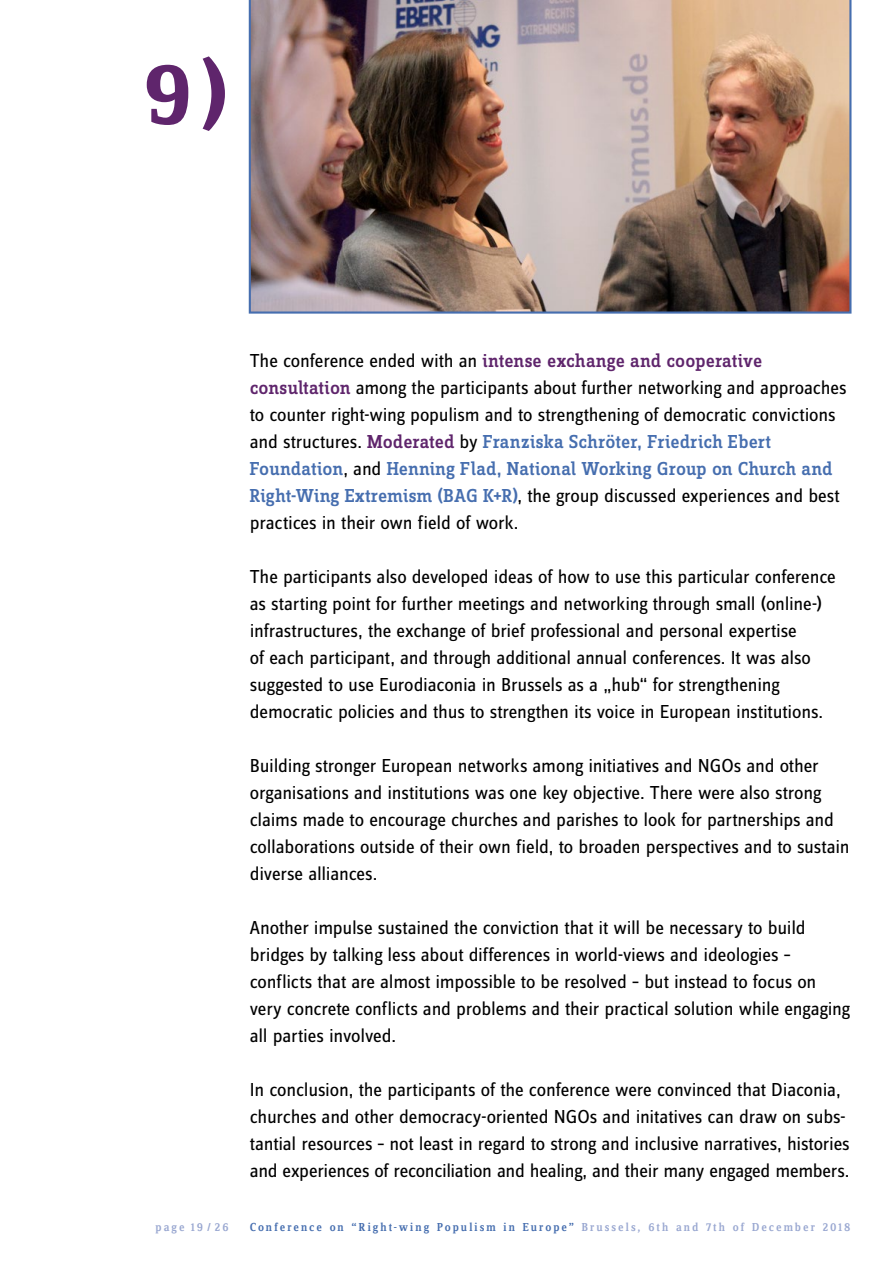
<style>
.page{position:relative;width:893px;height:1263px;background:#fff}
.page>*{position:absolute;margin:0;border:0;box-sizing:border-box;transform-origin:0 0}
.t1{font:700 90px "Zine Serif Dis";color:#5f256c}
.t2{font:19.5px/27px "Zine Sans Dis";letter-spacing:-.01em;color:#000}
.t3{font:500 19.5px/27px "Zine Slab Dis";letter-spacing:.01em;color:#466eaf}
.t4{font:500 19.5px "Zine Slab Dis";letter-spacing:.01em;color:#5f256c}
.t5{font:500 12px "Zine Serif Dis";letter-spacing:.165em;color:#466eaf}
.t6{font:500 12px "Zine Serif Dis";letter-spacing:.16em;color:#9aa8d1}
.s1{font-family:"Zine Sans Dis";font-weight:400;color:#000}
.s2{font-family:"Zine Slab Dis";font-weight:500;color:#5f256c}
.s3{color:#5f256c}
.s4{font-family:"Zine Slab Dis";font-weight:500;color:#466eaf}
.s5{color:#9aa8d1}
</style>
<div class="page">
<img style="left:249px;top:0;width:602px;height:314px">
<h1 class="t1" style="left:143px;top:47px;width:87px">9)</h1>
<p class="t4" style="left:250px;top:350px;width:514px"><span class="s1">The conference ended with an</span> intense exchange and cooperative</p>
<p class="t2" style="left:250px;top:374px;width:598px"><span class="s2">consultation</span> among the participants about further networking and approaches to counter right-wing populism and to strengthening of democratic convictions</p>
<p class="t3" style="left:250px;top:428px;width:584px"><span class="s1">and structures.</span> <span class="s3">Moderated</span> <span class="s1">by</span> Franziska Schröter, Friedrich Ebert<br>Foundation<span class="s1">, and</span> Henning Flad, National Working Group on Church and</p>
<p class="t2" style="left:250px;top:482px;width:591px"><span class="s4">Right-Wing Extremism (BAG K+R)</span>, the group discussed experiences and best practices in their own field of work.</p>
<p class="t2" style="left:250px;top:563px;width:588px">The participants also developed ideas of how to use this particular conference as starting point for further meetings and networking through small (online-) infrastructures, the exchange of brief professional and personal expertise<br>of each participant, and through additional annual conferences. It was also suggested to use Eurodiaconia in Brussels as a „hub“ for strengthening democratic policies and thus to strengthen its voice in European institutions.</p>
<p class="t2" style="left:250px;top:753px;width:601px">Building stronger European networks among initiatives and NGOs and other organisations and institutions was one key objective. There were also strong claims made to encourage churches and parishes to look for partnerships and collaborations outside of their own field, to broaden perspectives and to sustain diverse alliances.</p>
<p class="t2" style="left:250px;top:915px;width:602px">Another impulse sustained the conviction that it will be necessary to build bridges by talking less about differences in world-views and ideologies – conflicts that are almost impossible to be resolved – but instead to focus on very concrete conflicts and problems and their practical solution while engaging all parties involved.</p>
<p class="t2" style="left:250px;top:1077px;width:601px">In conclusion, the participants of the conference were convinced that Diaconia, churches and other democracy-oriented NGOs and initatives can draw on subs&shy;tantial resources – not least in regard to strong and inclusive narratives, histories and experiences of reconciliation and healing, and their many engaged members.</p>
<p class="t6" style="left:156px;top:1221px;width:75px">page 19 / 26</p>
<p class="t5" style="left:250px;top:1221px;width:602px">Conference on “Right-wing Populism in Europe” <span class="s5">Brussels, 6th and 7th of December 2018</span></p>
</div>
